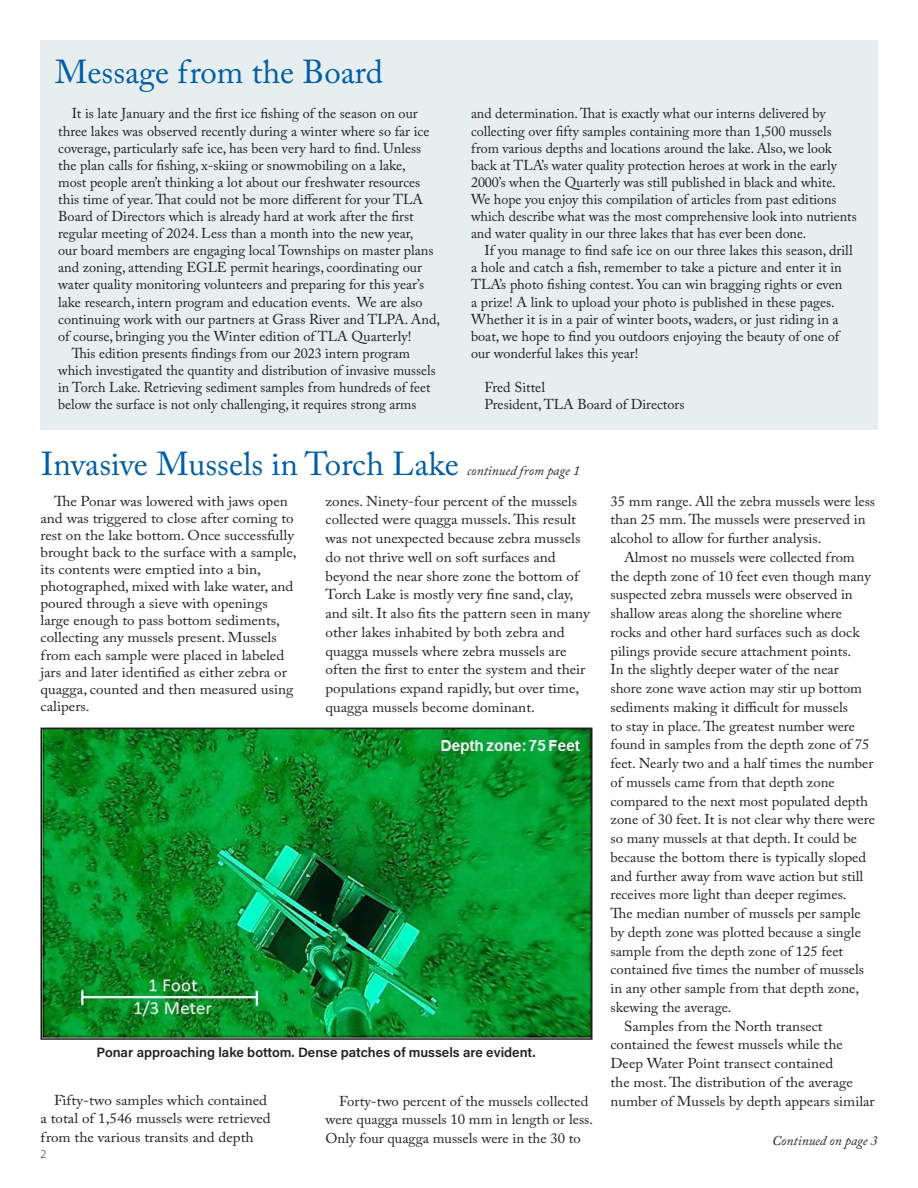
<style>
.page{position:relative;width:918px;height:1188px;background:#fff}
.page>*{position:absolute;margin:0;border:0;box-sizing:border-box;transform-origin:0 0}
.HEADLINE_22pt_BLUE{font:33px "Adobe Caslon Pro";color:#015da6}
.Body_Text{font:14.25px/17.1px "Adobe Caslon Pro";color:#231f20}
.Body_Text-2{font:14.25px/18.8px "Adobe Caslon Pro";color:#231f20;scale:1.06 1}
.Body_Text-3{font:14.25px/18.8px "Adobe Caslon Pro";color:#231f20;scale:1.05 1}
.Body_Text-4{font:13.5px "Acumin Variable Concept";color:#231f20}
.HEADLINE_22pt_BLUE-2{font:italic 13.5px "Adobe Caslon Pro";color:#231f20}
.t1{font:300 12px "Myriad Pro";color:#231f20}
</style>
<div class="page">
<div style="left:40px;top:40px;width:838px;height:390px;background:#e6eef0"></div>
<img style="left:42px;top:730px;width:548px;height:308px">
<p class="HEADLINE_22pt_BLUE" style="left:55px;top:52px;width:329px">Message from the Board</p>
<p class="Body_Text" style="left:58px;top:105px;width:383px;text-indent:14px">It is late January and the first ice fishing of the season on our three lakes was observed recently during a winter where so far ice coverage, particularly safe ice, has been very hard to find. Unless the plan calls for fishing, x-skiing or snowmobiling on a lake,<br>most people aren’t thinking a lot about our freshwater resources this time of year. That could not be more different for your TLA Board of Directors which is already hard at work after the first regular meeting of 2024. Less than a month into the new year,<br>our board members are engaging local Townships on master plans and zoning, attending EGLE permit hearings, coordinating our water quality monitoring volunteers and preparing for this year’s lake research, intern program and education events. We are also continuing work with our partners at Grass River and TLPA. And, of course, bringing you the Winter edition of TLA Quarterly!</p>
<p class="Body_Text" style="left:58px;top:344px;width:379px;text-indent:14px">This edition presents findings from our 2023 intern program which investigated the quantity and distribution of invasive mussels in Torch Lake. Retrieving sediment samples from hundreds of feet below the surface is not only challenging, it requires strong arms</p>
<p class="Body_Text" style="left:471px;top:105px;width:387px">and determination. That is exactly what our interns delivered by collecting over fifty samples containing more than 1,500 mussels from various depths and locations around the lake. Also, we look back at TLA’s water quality protection heroes at work in the early 2000’s when the Quarterly was still published in black and white.<br>We hope you enjoy this compilation of articles from past editions which describe what was the most comprehensive look into nutrients and water quality in our three lakes that has ever been done.</p>
<p class="Body_Text" style="left:471px;top:242px;width:383px;text-indent:14px">If you manage to find safe ice on our three lakes this season, drill a hole and catch a fish, remember to take a picture and enter it in TLA’s photo fishing contest. You can win bragging rights or even<br>a prize! A link to upload your photo is published in these pages.<br>Whether it is in a pair of winter boots, waders, or just riding in a boat, we hope to find you outdoors enjoying the beauty of one of our wonderful lakes this year!</p>
<p class="Body_Text" style="left:485px;top:379px;width:62px">Fred Sittel</p>
<p class="Body_Text" style="left:485px;top:396px;width:201px">President, TLA Board of Directors</p>
<p class="HEADLINE_22pt_BLUE" style="left:41px;top:444px;width:419px">Invasive Mussels in Torch Lake</p>
<p class="HEADLINE_22pt_BLUE-2" style="left:467px;top:463px;width:114px">continued from page 1</p>
<p class="Body_Text-2" style="left:40px;top:492px;width:243px;line-height:17.1px;text-indent:14px">The Ponar was lowered with jaws open and was triggered to close after coming to rest on the lake bottom. Once successfully brought back to the surface with a sample, its contents were emptied into a bin, photographed, mixed with lake water, and poured through a sieve with openings large enough to pass bottom sediments, collecting any mussels present. Mussels from each sample were placed in labeled jars and later identified as either zebra or quagga, counted and then measured using calipers.</p>
<p class="Body_Text-2" style="left:326px;top:491px;width:251px">zones. Ninety-four percent of the mussels collected were quagga mussels. This result was not unexpected because zebra mussels do not thrive well on soft surfaces and beyond the near shore zone the bottom of Torch Lake is mostly very fine sand, clay, and silt. It also fits the pattern seen in many other lakes inhabited by both zebra and quagga mussels where zebra mussels are often the first to enter the system and their populations expand rapidly, but over time, quagga mussels become dominant.</p>
<p class="Body_Text-4" style="left:97px;top:1043px;width:441px">Ponar approaching lake bottom. Dense patches of mussels are evident.</p>
<p class="Body_Text-2" style="left:40px;top:1090px;width:219px;text-indent:14px">Fifty-two samples which contained a total of 1,546 mussels were retrieved from the various transits and depth</p>
<p class="t1" style="left:40px;top:1146px;width:7px">2</p>
<p class="Body_Text" style="left:326px;top:1091px;width:269px;line-height:18.8px;text-indent:14px">Forty-two percent of the mussels collected were quagga mussels 10 mm in length or less.<br>Only four quagga mussels were in the 30 to</p>
<p class="Body_Text" style="left:610px;top:491px;width:266px;line-height:18.8px">35 mm range. All the zebra mussels were less than 25 mm. The mussels were preserved in alcohol to allow for further analysis.</p>
<p class="Body_Text" style="left:610px;top:548px;width:266px;line-height:18.8px;text-indent:14px">Almost no mussels were collected from the depth zone of 10 feet even though many suspected zebra mussels were observed in shallow areas along the shoreline where rocks and other hard surfaces such as dock pilings provide secure attachment points.<br>In the slightly deeper water of the near<br>shore zone wave action may stir up bottom sediments making it difficult for mussels<br>to stay in place. The greatest number were found in samples from the depth zone of 75 feet. Nearly two and a half times the number of mussels came from that depth zone compared to the next most populated depth zone of 30 feet. It is not clear why there were so many mussels at that depth. It could be because the bottom there is typically sloped and further away from wave action but still receives more light than deeper regimes.<br>The median number of mussels per sample by depth zone was plotted because a single sample from the depth zone of 125 feet contained five times the number of mussels in any other sample from that depth zone, skewing the average.</p>
<p class="Body_Text-3" style="left:610px;top:1016px;width:253px;text-indent:14px">Samples from the North transect contained the fewest mussels while the Deep Water Point transect contained<br>the most. The distribution of the average number of Mussels by depth appears similar</p>
<p class="HEADLINE_22pt_BLUE-2" style="left:772px;top:1132px;width:107px">Continued on page 3</p>
</div>
